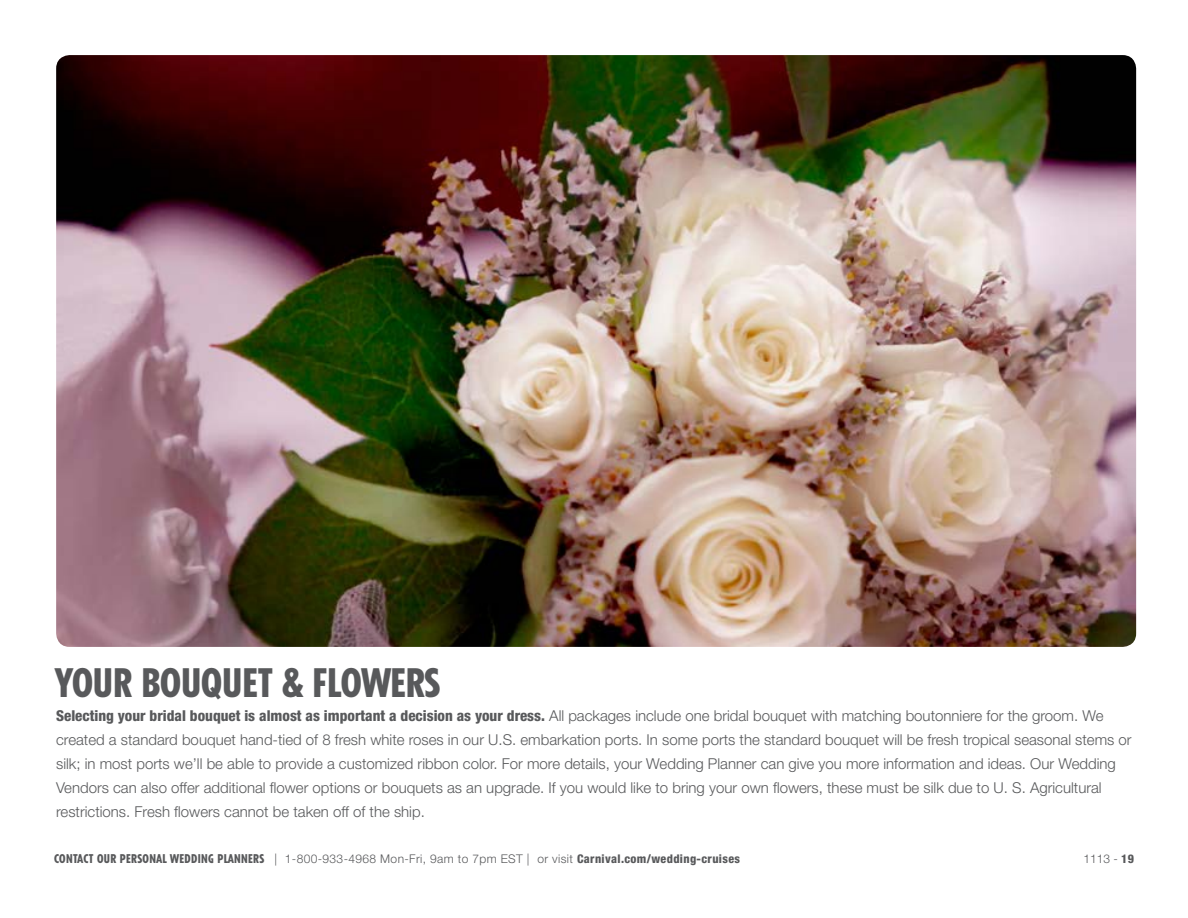
<style>
.page{position:relative;width:1188px;height:918px;background:#fff}
.page>*{position:absolute;margin:0;border:0;box-sizing:border-box;transform-origin:0 0}
.t1{font:800 condensed 39px "Tempo Std";color:#58595b}
.t2{font:300 15px/24px "Helvetica Neue LT Pro";color:#58595b}
.t3{font:300 12px "Helvetica Neue LT Pro";letter-spacing:.03em;color:#58595b}
.s1{font-family:"Helvetica Neue LT Std";font-weight:800;font-stretch:condensed}
.s2{font-family:"Tempo Std";font-weight:800;font-stretch:condensed}
</style>
<div class="page">
<img style="left:56px;top:55px;width:1080px;height:592px">
<h1 class="t1" style="left:56px;top:659px;width:21px">YOUR</h1>
<h1 class="t1" style="left:141px;top:659px;width:301px">BOU QUET &amp; FLOWERS</h1>
<p class="t2" style="left:56px;top:704px;width:1077px"><span class="s1">Selecting your bridal bouquet is almost as important a decision as your dress.</span> All packages include one bridal bouquet with matching boutonniere for the groom. We created a standard bouquet hand-tied of 8 fresh white roses in our U.S. embarkation ports. In some ports the standard bouquet will be fresh tropical seasonal stems or silk; in most ports we’ll be able to provide a customized ribbon color. For more details, your Wedding Planner can give you more information and ideas. Our Wedding Vendors can also offer additional flower options or bouquets as an upgrade. If you would like to bring your own flowers, these must be silk due to U. S. Agricultural restrictions. Fresh flowers cannot be taken off of the ship.</p>
<p class="t3" style="left:54px;top:852px;width:688px"><span class="s2">CONTACT OUR PERSONAL WEDDING PLANNERS</span> | 1-800-933-4968 Mon-Fri, 9am to 7pm EST | or visit <span class="s1">Carnival.com/wedding-cruises</span></p>
<p class="t3" style="left:1083px;top:852px;width:52px">1113 - <span class="s1">19</span></p>
</div>
